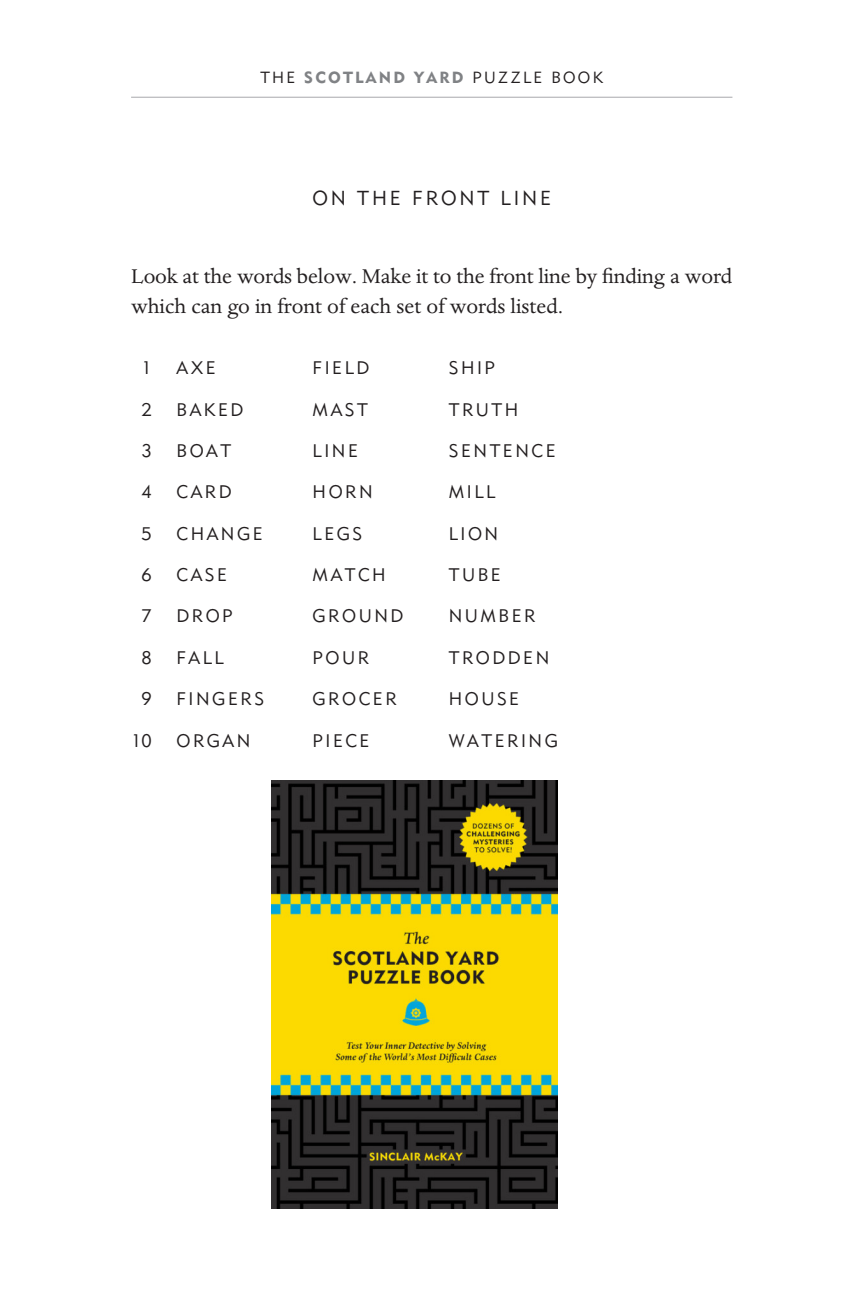
<style>
.page{position:relative;width:865px;height:1295px;background:#fff}
.page>*{position:absolute;margin:0;border:0;box-sizing:border-box;transform-origin:0 0}
.t1{font:23px/30px "Dante";letter-spacing:-.005em;color:#231f20}
.t2{font:20px "Geometric 415 BT Lite A";letter-spacing:.14em;color:#231f20}
.t3{font:18px "Geometric 415 BT Lite A";letter-spacing:.14em;color:#231f20}
.t4{font:16px "Geometric 415 BT Lite A";letter-spacing:.14em;color:#231f20}
.s1{font-family:"Geometric 415 BT Black A";color:#808285}
</style>
<div class="page">
<hr style="left:131px;top:97px;width:601px;height:1px;background:#a8a9ad">
<img style="left:272px;top:780px;width:285px;height:429px">
<p class="t4" style="left:260px;top:67px;width:344px">THE <span class="s1">SCOTLAND YARD</span> PUZZLE BOOK</p>
<p class="t2" style="left:312px;top:186px;width:240px">ON THE FRONT LINE</p>
<p class="t1" style="left:131px;top:262px;width:602px">Look at the words below. Make it to the front line by finding a word which can go in front of each set of words listed.</p>
<p class="t3" style="left:141px;top:357px;width:12px">1</p>
<p class="t3" style="left:176px;top:357px;width:41px">AXE</p>
<p class="t3" style="left:312px;top:357px;width:58px">FIELD</p>
<p class="t3" style="left:448px;top:357px;width:48px">SHIP</p>
<p class="t3" style="left:141px;top:398px;width:12px">2</p>
<p class="t3" style="left:176px;top:398px;width:68px">BAKED</p>
<p class="t3" style="left:312px;top:398px;width:57px">MAST</p>
<p class="t3" style="left:448px;top:398px;width:71px">TRUTH</p>
<p class="t3" style="left:141px;top:439px;width:12px">3</p>
<p class="t3" style="left:176px;top:439px;width:56px">BOAT</p>
<p class="t3" style="left:312px;top:439px;width:47px">LINE</p>
<p class="t3" style="left:448px;top:439px;width:108px">SENTENCE</p>
<p class="t3" style="left:141px;top:481px;width:12px">4</p>
<p class="t3" style="left:176px;top:481px;width:57px">CARD</p>
<p class="t3" style="left:312px;top:481px;width:62px">HORN</p>
<p class="t3" style="left:448px;top:481px;width:48px">MILL</p>
<p class="t3" style="left:141px;top:522px;width:12px">5</p>
<p class="t3" style="left:176px;top:522px;width:88px">CHANGE</p>
<p class="t3" style="left:312px;top:522px;width:51px">LEGS</p>
<p class="t3" style="left:448px;top:522px;width:51px">LION</p>
<p class="t3" style="left:141px;top:564px;width:12px">6</p>
<p class="t3" style="left:176px;top:564px;width:52px">CASE</p>
<p class="t3" style="left:312px;top:564px;width:75px">MATCH</p>
<p class="t3" style="left:448px;top:564px;width:54px">TUBE</p>
<p class="t3" style="left:141px;top:605px;width:12px">7</p>
<p class="t3" style="left:176px;top:605px;width:58px">DROP</p>
<p class="t3" style="left:312px;top:605px;width:92px">GROUND</p>
<p class="t3" style="left:448px;top:605px;width:88px">NUMBER</p>
<p class="t3" style="left:141px;top:646px;width:12px">8</p>
<p class="t3" style="left:176px;top:646px;width:49px">FALL</p>
<p class="t3" style="left:312px;top:646px;width:58px">POUR</p>
<p class="t3" style="left:448px;top:646px;width:102px">TRODDEN</p>
<p class="t3" style="left:141px;top:688px;width:12px">9</p>
<p class="t3" style="left:176px;top:688px;width:89px">FINGERS</p>
<p class="t3" style="left:312px;top:688px;width:86px">GROCER</p>
<p class="t3" style="left:448px;top:688px;width:72px">HOUSE</p>
<p class="t3" style="left:131px;top:729px;width:22px">10</p>
<p class="t3" style="left:176px;top:729px;width:75px">ORGAN</p>
<p class="t3" style="left:312px;top:729px;width:58px">PIECE</p>
<p class="t3" style="left:448px;top:729px;width:110px">WATERING</p>
</div>
